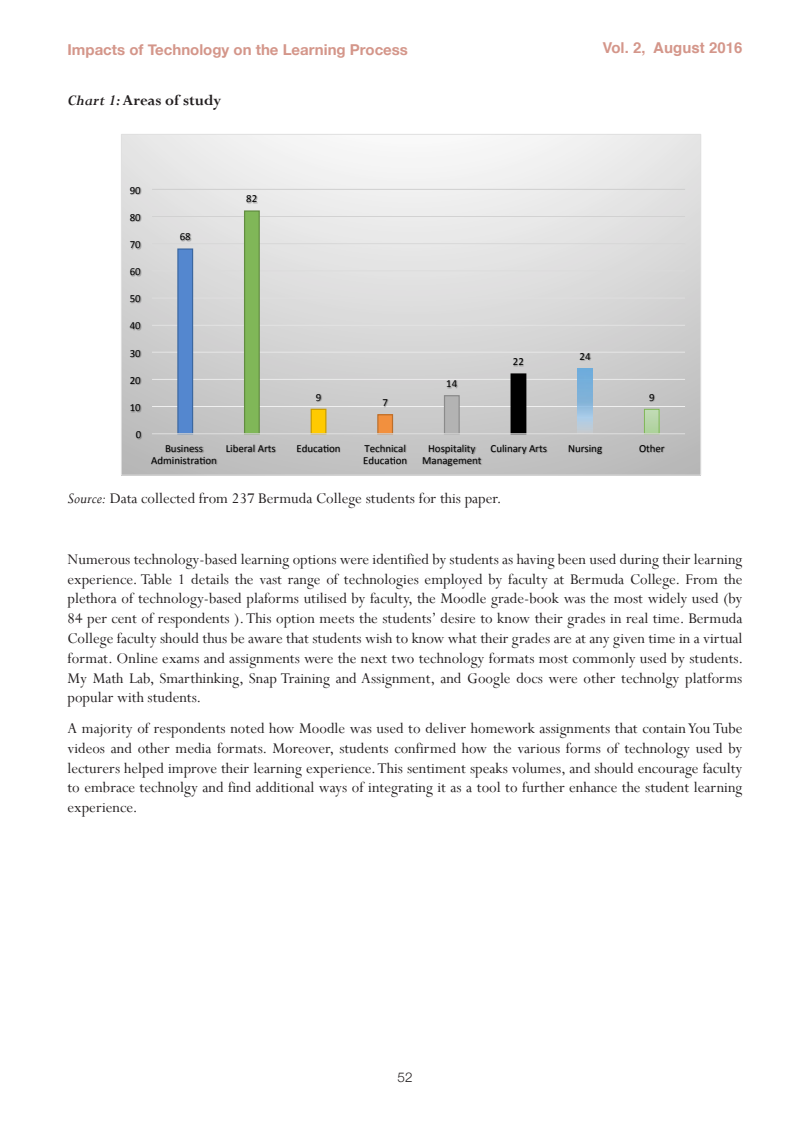
<style>
.page{position:relative;width:810px;height:1134px;background:#fff}
.page>*{position:absolute;margin:0;border:0;box-sizing:border-box;transform-origin:0 0}
.Body_Text{font:16.5px/19.8px "Perpetua";color:#231f20;text-align:justify}
.Body_Text-2{font:700 16.5px "Perpetua";color:#231f20}
.t1{font:700 15px "Helvetica Neue";color:#d4968a}
.t2{font:700 15px "Helvetica";color:#d4968a}
.t3{font:300 13.5px "Helvetica Neue";color:#231f20}
.t4{font:10.8px/12px "Calibri";color:#000;text-align:center}
.s1{font-style:italic}
</style>
<div class="page">
<div style="left:121px;top:134px;width:580px;height:341px;background:linear-gradient(to bottom,#ededed,#b8b8b8)"></div>
<svg style="left:152px;top:189px;width:533px;height:218px;background:#dadada"></svg>
<div style="left:178px;top:249px;width:15px;height:185px;background:#5487cf"></div>
<div style="left:177px;top:248px;width:16px;height:186px;border:1px solid #3b67a0"></div>
<div style="left:245px;top:211px;width:14px;height:223px;background:#80b758"></div>
<div style="left:244px;top:210px;width:16px;height:224px;border:1px solid #618d40"></div>
<div style="left:311px;top:409px;width:15px;height:25px;background:#ffca00"></div>
<div style="left:311px;top:409px;width:15px;height:25px;border:1px solid #c89b00"></div>
<div style="left:378px;top:415px;width:15px;height:19px;background:#f2903e"></div>
<div style="left:377px;top:414px;width:16px;height:20px;border:1px solid #bc6e2a"></div>
<div style="left:445px;top:396px;width:14px;height:38px;background:#b3b3b3"></div>
<div style="left:444px;top:395px;width:16px;height:39px;border:1px solid #8b8b8b"></div>
<div style="left:511px;top:374px;width:15px;height:60px;background:#000"></div>
<img style="left:578px;top:369px;width:14px;height:64px">
<svg style="left:646px;top:411px;width:11px;height:21px"></svg>
<div style="left:644px;top:409px;width:15px;height:25px;border:1px solid #80b758"></div>
<hr style="left:152px;top:433px;width:533px;height:1px;background:#e0e0e0">
<img style="left:175px;top:226px;width:19px;height:21px">
<img style="left:242px;top:188px;width:20px;height:21px">
<img style="left:312px;top:386px;width:13px;height:22px">
<img style="left:379px;top:392px;width:13px;height:21px">
<img style="left:442px;top:373px;width:20px;height:21px">
<img style="left:508px;top:351px;width:21px;height:21px">
<img style="left:575px;top:345px;width:20px;height:22px">
<img style="left:645px;top:386px;width:13px;height:22px">
<img style="left:132px;top:424px;width:15px;height:21px">
<img style="left:126px;top:397px;width:21px;height:21px">
<img style="left:126px;top:369px;width:21px;height:22px">
<img style="left:126px;top:342px;width:21px;height:22px">
<img style="left:126px;top:315px;width:21px;height:22px">
<img style="left:126px;top:288px;width:21px;height:22px">
<img style="left:126px;top:261px;width:21px;height:21px">
<img style="left:126px;top:233px;width:21px;height:22px">
<img style="left:126px;top:206px;width:21px;height:22px">
<img style="left:126px;top:179px;width:21px;height:22px">
<img style="left:161px;top:437px;width:46px;height:12px">
<img style="left:147px;top:449px;width:74px;height:22px">
<img style="left:222px;top:437px;width:58px;height:22px">
<img style="left:292px;top:437px;width:53px;height:22px">
<img style="left:360px;top:437px;width:51px;height:12px">
<img style="left:359px;top:449px;width:53px;height:22px">
<img style="left:424px;top:437px;width:55px;height:12px">
<img style="left:418px;top:449px;width:68px;height:22px">
<img style="left:486px;top:437px;width:65px;height:22px">
<img style="left:564px;top:437px;width:43px;height:22px">
<img style="left:635px;top:437px;width:34px;height:22px">
<p class="t2" style="left:68px;top:35px;width:170px">VOICES IN EDUCATION</p>
<p class="t2" style="left:602px;top:35px;width:142px">Vol. 2, August 2016</p>
<p class="t1" style="left:68px;top:38px;width:342px">Impacts of Technology on the Learning Process</p>
<p class="Body_Text-2" style="left:68px;top:90px;width:155px"><span class="s1">Chart 1:</span> Areas of study</p>
<p class="t4" style="left:130px;top:184px;width:12px">90</p>
<p class="t4" style="left:130px;top:211px;width:12px">80</p>
<p class="t4" style="left:130px;top:238px;width:12px">70</p>
<p class="t4" style="left:130px;top:266px;width:12px">60</p>
<p class="t4" style="left:130px;top:293px;width:12px">50</p>
<p class="t4" style="left:130px;top:320px;width:12px">40</p>
<p class="t4" style="left:130px;top:347px;width:12px">30</p>
<p class="t4" style="left:130px;top:374px;width:12px">20</p>
<p class="t4" style="left:130px;top:401px;width:12px">10</p>
<p class="t4" style="left:136px;top:429px;width:7px">0</p>
<p class="t4" style="left:180px;top:231px;width:12px">68</p>
<p class="t4" style="left:246px;top:193px;width:12px">82</p>
<p class="t4" style="left:316px;top:391px;width:7px">9</p>
<p class="t4" style="left:382px;top:396px;width:7px">7</p>
<p class="t4" style="left:446px;top:377px;width:12px">14</p>
<p class="t4" style="left:513px;top:356px;width:12px">22</p>
<p class="t4" style="left:580px;top:350px;width:12px">24</p>
<p class="t4" style="left:649px;top:391px;width:7px">9</p>
<p class="t4" style="left:151px;top:442px;width:67px">Business<br>Administra8on</p>
<p class="t4" style="left:226px;top:442px;width:51px">Liberal Arts</p>
<p class="t4" style="left:297px;top:442px;width:45px">Educa8on</p>
<p class="t4" style="left:363px;top:442px;width:45px;text-align:left">Technical<br>Educa8on</p>
<p class="t4" style="left:422px;top:442px;width:61px">Hospitality<br>Management</p>
<p class="t4" style="left:491px;top:442px;width:58px">Culinary Arts</p>
<p class="t4" style="left:568px;top:442px;width:36px">Nursing</p>
<p class="t4" style="left:639px;top:442px;width:27px">Other</p>
<p class="Body_Text" style="left:68px;top:488px;width:436px"><span class="s1">Source:</span> Data collected from 237 Bermuda College students for this paper.</p>
<p class="Body_Text" style="left:68px;top:549px;width:677px">Numerous technology-based learning options were identified by students as having been used during their learning experience. Table 1 details the vast range of technologies employed by faculty at Bermuda College. From the plethora of technology-based plaforms utilised by faculty, the Moodle grade-book was the most widely used (by 84 per cent of respondents ). This option meets the students’ desire to know their grades in real time. Bermuda College faculty should thus be aware that students wish to know what their grades are at any given time in a virtual format. Online exams and assignments were the next two technology formats most commonly used by students.<br>My Math Lab, Smarthinking, Snap Training and Assignment, and Google docs were other technolgy platforms popular with students.</p>
<p class="Body_Text" style="left:68px;top:718px;width:677px">A majority of respondents noted how Moodle was used to deliver homework assignments that contain You Tube videos and other media formats. Moreover, students confirmed how the various forms of technology used by lecturers helped improve their learning experience. This sentiment speaks volumes, and should encourage faculty to embrace technolgy and find additional ways of integrating it as a tool to further enhance the student learning experience.</p>
<p class="t3" style="left:397px;top:1066px;width:17px">52</p>
</div>
